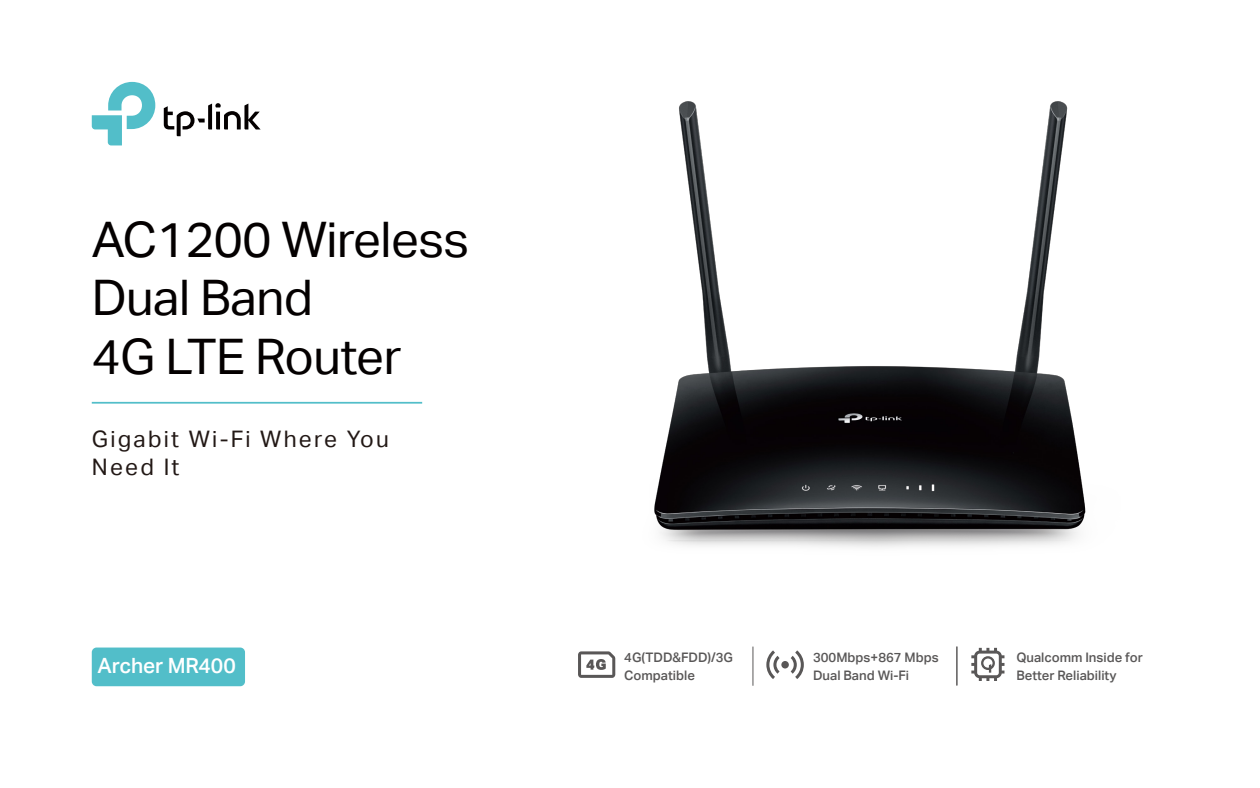
<style>
.page{position:relative;width:1260px;height:788px;background:#fff}
.page>*{position:absolute;margin:0;border:0;box-sizing:border-box;transform-origin:0 0}
.t1{font:49px/58.6px "TP Link Aktiv Regular";letter-spacing:-.01em;color:#040000}
.t2{font:22.75px/27.1px "TP Link Aktiv Regular";letter-spacing:.1em;color:#221815}
.t3{font:21px "TP Link Aktiv Medium";letter-spacing:-.01em;color:#fff}
.t4{font:13.12px/17.5px "TP Link Aktiv Medium";color:#595757}
</style>
<div class="page">
<svg style="left:92px;top:82px;width:63px;height:63px"></svg>
<svg style="left:164px;top:103px;width:97px;height:33px"></svg>
<hr style="left:92px;top:402px;width:330px;height:1px;background:#52bec9">
<div style="left:92px;top:647px;width:153px;height:39px;background:#52bec9;border-radius:5px"></div>
<img style="left:654px;top:101px;width:432px;height:446px">
<hr style="left:753px;top:646px;width:1px;height:39px;background:#595757">
<hr style="left:956px;top:646px;width:1px;height:39px;background:#595757">
<svg style="left:578px;top:651px;width:37px;height:27px"></svg>
<svg style="left:766px;top:650px;width:38px;height:29px"></svg>
<svg style="left:971px;top:647px;width:33px;height:34px"></svg>
<h1 class="t1" style="left:92px;top:210px;width:379px">AC1200 Wireless<br>Dual Band<br>4G LTE Router</h1>
<h2 class="t2" style="left:92px;top:426px;width:298px">Gigabit Wi-Fi Where You<br>Need It</h2>
<h3 class="t3" style="left:97px;top:653px;width:140px">Archer MR400</h3>
<p class="t4" style="left:624px;top:649px;width:110px">4G(TDD&amp;FDD)/3G<br>Compatible</p>
<p class="t4" style="left:813px;top:649px;width:127px">300Mbps+867 Mbps<br>Dual Band Wi-Fi</p>
<p class="t4" style="left:1016px;top:649px;width:128px">Qualcomm Inside for<br>Better Reliability</p>
</div>
